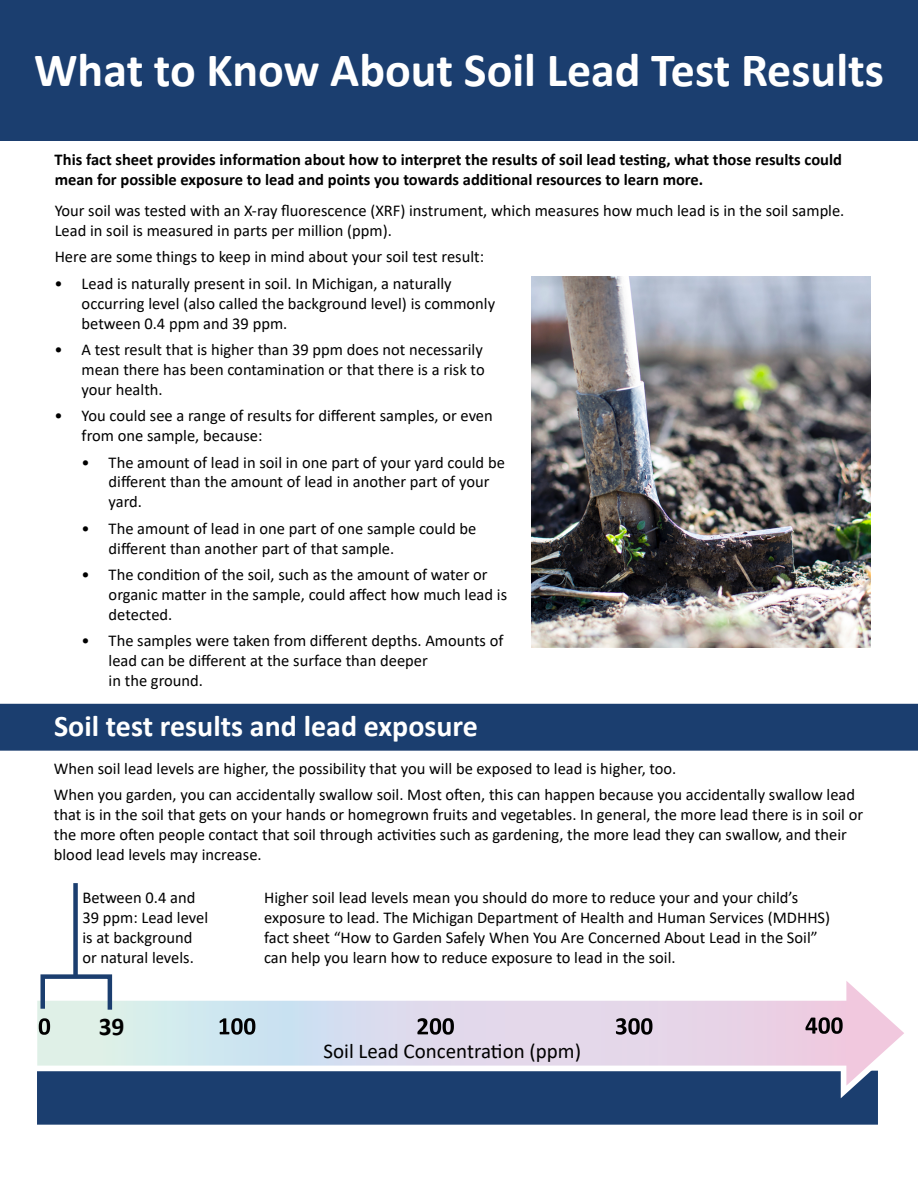
<style>
.page{position:relative;width:918px;height:1188px;background:#fff}
.page>*{position:absolute;margin:0;border:0;box-sizing:border-box;transform-origin:0 0}
.t1{font:700 48px "Calibri";color:#fff}
.t2{font:700 30px "Calibri";color:#fff}
.t3{font:700 25.5px "Calibri";color:#000}
.t4{font:21px "Calibri";color:#000}
.t5{font:16.5px/19.8px "Calibri";color:#000}
.t6{font:700 16.5px/19.8px "Calibri";color:#000}
</style>
<div class="page">
<div style="left:0;top:0;width:918px;height:140px;background:#1b3e6f"></div>
<div style="left:0;top:704px;width:918px;height:47px;background:#1b3e6f"></div>
<img style="left:531px;top:276px;width:339px;height:371px">
<div style="left:37px;top:1098px;width:841px;height:27px;background:#1b3e6f"></div>
<svg style="left:37px;top:981px;width:867px;height:117px"></svg>
<svg style="left:220px;top:1018px;width:35px;height:17px"></svg>
<svg style="left:417px;top:1018px;width:37px;height:17px"></svg>
<svg style="left:616px;top:1018px;width:36px;height:17px"></svg>
<svg style="left:805px;top:1017px;width:38px;height:17px"></svg>
<svg style="left:38px;top:974px;width:76px;height:61px"></svg>
<div style="left:73px;top:883px;width:5px;height:93px;background:#1b3e6f"></div>
<h1 class="t1" style="left:34px;top:36px;width:851px">What to Know About Soil Lead Test Results</h1>
<p class="t6" style="left:55px;top:149px;width:789px">This fact sheet provides information about how to interpret the results of soil lead testing, what those results could mean for possible exposure to lead and points you towards additional resources to learn more.</p>
<p class="t5" style="left:55px;top:200px;width:791px">Your soil was tested with an X-ray fluorescence (XRF) instrument, which measures how much lead is in the soil sample.</p>
<p class="t5" style="left:55px;top:220px;width:339px">Lead in soil is measured in parts per million (ppm).</p>
<p class="t5" style="left:55px;top:247px;width:431px">Here are some things to keep in mind about your soil test result:</p>
<p class="t5" style="left:82px;top:273px;width:415px;text-indent:-27px">• Lead is naturally present in soil. In Michigan, a naturally occurring level (also called the background level) is commonly between 0.4 ppm and 39 ppm.</p>
<p class="t5" style="left:82px;top:339px;width:405px;text-align:justify;text-indent:-27px">• A test result that is higher than 39 ppm does not necessarily mean there has been contamination or that there is a risk to your health.</p>
<p class="t5" style="left:82px;top:405px;width:413px;text-indent:-27px">• You could see a range of results for different samples, or even from one sample, because:</p>
<p class="t5" style="left:109px;top:452px;width:398px;text-indent:-27px">• The amount of lead in soil in one part of your yard could be different than the amount of lead in another part of your yard.</p>
<p class="t5" style="left:109px;top:518px;width:369px;text-indent:-27px">• The amount of lead in one part of one sample could be different than another part of that sample.</p>
<p class="t5" style="left:109px;top:564px;width:400px;text-indent:-27px">• The condition of the soil, such as the amount of water or organic matter in the sample, could affect how much lead is detected.</p>
<p class="t5" style="left:109px;top:630px;width:396px;text-indent:-27px">• The samples were taken from different depths. Amounts of lead can be different at the surface than deeper<br>in the ground.</p>
<h1 class="t2" style="left:54px;top:705px;width:425px">Soil test results and lead exposure</h1>
<p class="t5" style="left:54px;top:758px;width:624px">When soil lead levels are higher, the possibility that you will be exposed to lead is higher, too.</p>
<p class="t5" style="left:54px;top:784px;width:803px">When you garden, you can accidentally swallow soil. Most often, this can happen because you accidentally swallow lead</p>
<p class="t5" style="left:54px;top:804px;width:811px">that is in the soil that gets on your hands or homegrown fruits and vegetables. In general, the more lead there is in soil or</p>
<p class="t5" style="left:54px;top:824px;width:795px">the more often people contact that soil through activities such as gardening, the more lead they can swallow, and their</p>
<p class="t5" style="left:54px;top:844px;width:209px">blood lead levels may increase.</p>
<p class="t5" style="left:82px;top:887px;width:114px">Between 0.4 and</p>
<p class="t5" style="left:82px;top:907px;width:127px">39 ppm: Lead level</p>
<p class="t5" style="left:82px;top:927px;width:111px">is at background</p>
<p class="t5" style="left:82px;top:947px;width:113px">or natural levels.</p>
<p class="t5" style="left:264px;top:887px;width:568px">Higher soil lead levels mean you should do more to reduce your and your child’s exposure to lead. The Michigan Department of Health and Human Services (MDHHS) fact sheet “How to Garden Safely When You Are Concerned About Lead in the Soil” can help you learn how to reduce exposure to lead in the soil.</p>
<h3 class="t3" style="left:99px;top:1009px;width:27px">39</h3>
<p class="t4" style="left:323px;top:1036px;width:259px">Soil Lead Concentration (ppm)</p>
</div>
